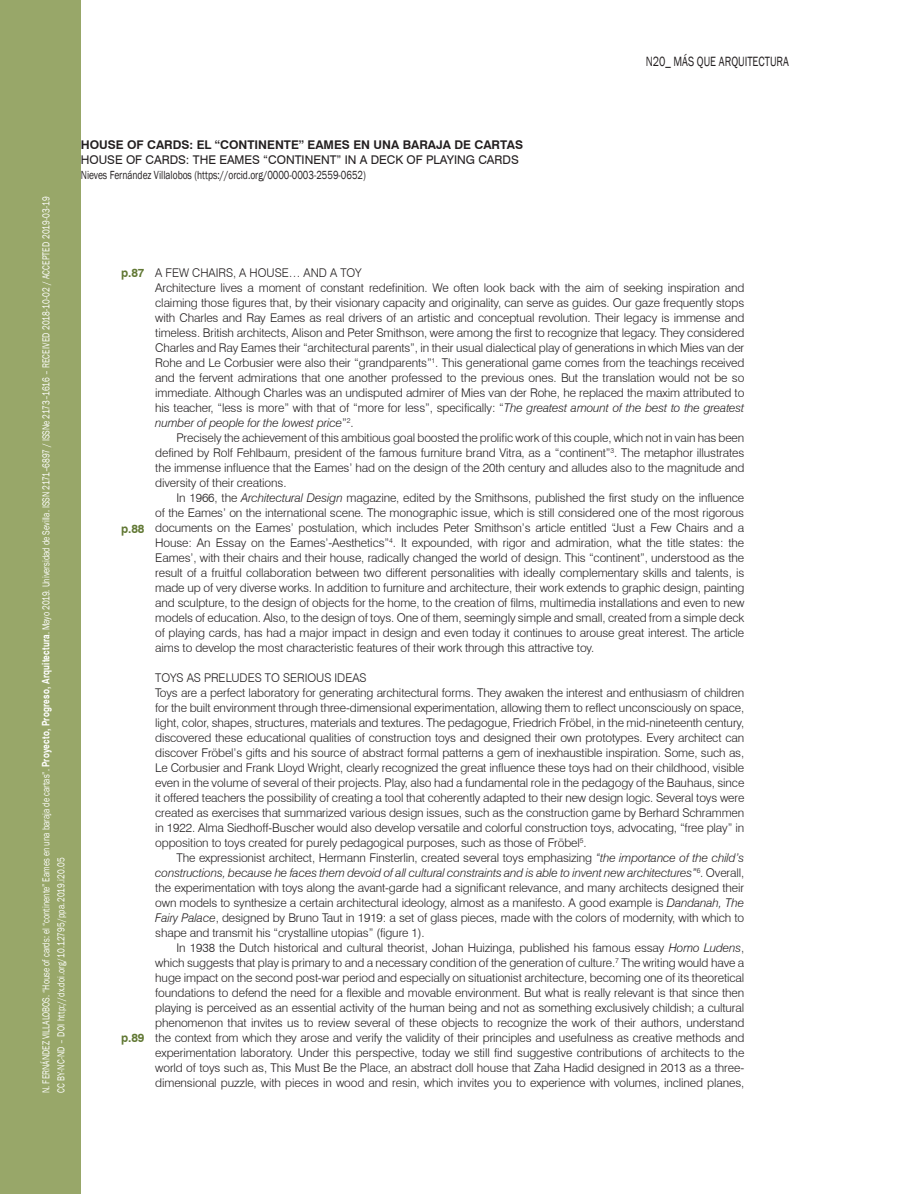
<style>
.page{position:relative;width:906px;height:1195px;background:#fff}
.page>*{position:absolute;margin:0;border:0;box-sizing:border-box;transform-origin:0 0}
.t1{font:13.8px "Franklin Gothic";color:#231f20;scale:.78 1}
.t2{font:12.15px "Franklin Gothic";color:#231f20;scale:.78 1}
.t3{font:300 12px "Swiss 721 BT";letter-spacing:-.01em;color:#231f20}
.t4{font:italic 300 12px "Swiss 721 BT";letter-spacing:-.01em;color:#231f20}
.t5{font:12px/15px "Swiss 721 BT";color:#231f20}
.t6{font:700 12px "Swiss 721 BT";color:#617834}
.t7{font:10.35px/15px "Franklin Gothic";color:#fff;scale:.78 1}
.s1{font-family:"Swiss 721 BT";font-weight:700}
.s2{font-weight:700}
.s3{font-style:italic}
.s4{font-style:normal}
</style>
<div class="page">
<div style="left:1px;top:1px;width:80px;height:1193px;background:#98a769"></div>
<p class="t1" style="left:645px;top:53px;width:185px">N20_ MÁS QUE ARQUITECTURA</p>
<p class="t7" style="left:39px;top:1093px;width:1151px;rotate:-90deg">N. FERNÁNDEZ VILLALOBOS. “House of cards: el “continente” Eames en una baraja de cartas”. <span class="s1">Proyecto, Progreso, Arquitectura</span>. Mayo 2019. Universidad de Sevilla. ISSN 2171–6897 / ISSNe 2173–1616 – RECEIVED 2018-10-02 / ACCEPTED 2019-03-19<br>CC BY-NC-ND – DOI http://dx.doi.org/10.12795/ppa.2019.i20.05</p>
<p class="t5" style="left:81px;top:138px;width:444px"><span class="s2">HOUSE OF CARDS: EL “CONTINENTE” EAMES EN UNA BARAJA DE CARTAS<br></span>HOUSE OF CARDS: THE EAMES “CONTINENT” IN A DECK OF PLAYING CARDS</p>
<p class="t2" style="left:81px;top:168px;width:367px">Nieves Fernández Villalobos (https://orcid.org/0000-0003-2559-0652)</p>
<p class="t6" style="left:121px;top:265px;width:25px">p.87</p>
<p class="t6" style="left:121px;top:521px;width:25px">p.88</p>
<p class="t6" style="left:121px;top:1030px;width:25px">p.89</p>
<p class="t3" style="left:155px;top:265px;width:208px">A FEW CHAIRS, A HOUSE… AND A TOY</p>
<p class="t3" style="left:155px;top:280px;width:590px">Architecture lives a moment of constant redefinition. We often look back with the aim of seeking inspiration and</p>
<p class="t3" style="left:155px;top:295px;width:590px">claiming those figures that, by their visionary capacity and originality, can serve as guides. Our gaze frequently stops</p>
<p class="t3" style="left:155px;top:310px;width:590px">with Charles and Ray Eames as real drivers of an artistic and conceptual revolution. Their legacy is immense and</p>
<p class="t3" style="left:155px;top:325px;width:590px">timeless. British architects, Alison and Peter Smithson, were among the first to recognize that legacy. They considered</p>
<p class="t3" style="left:155px;top:340px;width:590px">Charles and Ray Eames their “architectural parents”, in their usual dialectical play of generations in which Mies van der</p>
<p class="t3" style="left:155px;top:355px;width:590px">Rohe and Le Corbusier were also their “grandparents”<sup>1</sup>. This generational game comes from the teachings received</p>
<p class="t3" style="left:155px;top:370px;width:590px">and the fervent admirations that one another professed to the previous ones. But the translation would not be so</p>
<p class="t3" style="left:155px;top:385px;width:590px">immediate. Although Charles was an undisputed admirer of Mies van der Rohe, he replaced the maxim attributed to</p>
<p class="t3" style="left:155px;top:400px;width:590px">his teacher, “less is more” with that of “more for less”, specifically: “<span class="s3">The greatest amount of the best to the greatest</span></p>
<p class="t4" style="left:155px;top:415px;width:200px">number of people for the lowest price<span class="s4">”</span><sup>2</sup><span class="s4">.</span></p>
<p class="t3" style="left:176px;top:430px;width:569px">Precisely the achievement of this ambitious goal boosted the prolific work of this couple, which not in vain has been</p>
<p class="t3" style="left:155px;top:445px;width:590px">defined by Rolf Fehlbaum, president of the famous furniture brand Vitra, as a “continent”<sup>3</sup>. The metaphor illustrates</p>
<p class="t3" style="left:155px;top:460px;width:590px">the immense influence that the Eames’ had on the design of the 20th century and alludes also to the magnitude and</p>
<p class="t3" style="left:155px;top:475px;width:133px">diversity of their creations.</p>
<p class="t3" style="left:176px;top:490px;width:569px">In 1966, the <span class="s3">Architectural Design</span> magazine, edited by the Smithsons, published the first study on the influence</p>
<p class="t3" style="left:155px;top:505px;width:590px">of the Eames’ on the international scene. The monographic issue, which is still considered one of the most rigorous</p>
<p class="t3" style="left:155px;top:520px;width:590px">documents on the Eames’ postulation, which includes Peter Smithson’s article entitled “Just a Few Chairs and a</p>
<p class="t3" style="left:155px;top:535px;width:590px">House: An Essay on the Eames’-Aesthetics”<sup>4</sup>. It expounded, with rigor and admiration, what the title states: the</p>
<p class="t3" style="left:155px;top:550px;width:590px">Eames’, with their chairs and their house, radically changed the world of design. This “continent”, understood as the</p>
<p class="t3" style="left:155px;top:565px;width:590px">result of a fruitful collaboration between two different personalities with ideally complementary skills and talents, is</p>
<p class="t3" style="left:155px;top:580px;width:590px">made up of very diverse works. In addition to furniture and architecture, their work extends to graphic design, painting</p>
<p class="t3" style="left:155px;top:595px;width:590px">and sculpture, to the design of objects for the home, to the creation of films, multimedia installations and even to new</p>
<p class="t3" style="left:155px;top:610px;width:590px">models of education. Also, to the design of toys. One of them, seemingly simple and small, created from a simple deck</p>
<p class="t3" style="left:155px;top:625px;width:590px">of playing cards, has had a major impact in design and even today it continues to arouse great interest. The article</p>
<p class="t3" style="left:155px;top:640px;width:440px">aims to develop the most characteristic features of their work through this attractive toy.</p>
<p class="t3" style="left:155px;top:670px;width:213px">TOYS AS PRELUDES TO SERIOUS IDEAS</p>
<p class="t3" style="left:155px;top:685px;width:590px">Toys are a perfect laboratory for generating architectural forms. They awaken the interest and enthusiasm of children</p>
<p class="t3" style="left:155px;top:700px;width:590px">for the built environment through three-dimensional experimentation, allowing them to reflect unconsciously on space,</p>
<p class="t3" style="left:155px;top:715px;width:590px">light, color, shapes, structures, materials and textures. The pedagogue, Friedrich Fröbel, in the mid-nineteenth century,</p>
<p class="t3" style="left:155px;top:730px;width:590px">discovered these educational qualities of construction toys and designed their own prototypes. Every architect can</p>
<p class="t3" style="left:155px;top:745px;width:590px">discover Fröbel’s gifts and his source of abstract formal patterns a gem of inexhaustible inspiration. Some, such as,</p>
<p class="t3" style="left:155px;top:760px;width:590px">Le Corbusier and Frank Lloyd Wright, clearly recognized the great influence these toys had on their childhood, visible</p>
<p class="t3" style="left:155px;top:775px;width:590px">even in the volume of several of their projects. Play, also had a fundamental role in the pedagogy of the Bauhaus, since</p>
<p class="t3" style="left:155px;top:790px;width:590px">it offered teachers the possibility of creating a tool that coherently adapted to their new design logic. Several toys were</p>
<p class="t3" style="left:155px;top:805px;width:590px">created as exercises that summarized various design issues, such as the construction game by Berhard Schrammen</p>
<p class="t3" style="left:155px;top:820px;width:590px">in 1922. Alma Siedhoff-Buscher would also develop versatile and colorful construction toys, advocating, “free play” in</p>
<p class="t3" style="left:155px;top:835px;width:433px">opposition to toys created for purely pedagogical purposes, such as those of Fröbel<sup>5</sup>.</p>
<p class="t3" style="left:176px;top:850px;width:569px">The expressionist architect, Hermann Finsterlin, created several toys emphasizing <span class="s3">“the importance of the child’s</span></p>
<p class="t4" style="left:155px;top:865px;width:590px">constructions, because he faces them devoid of all cultural constraints and is able to invent new architectures”<sup>6</sup><span class="s4">. Overall,</span></p>
<p class="t3" style="left:155px;top:880px;width:590px">the experimentation with toys along the avant-garde had a significant relevance, and many architects designed their</p>
<p class="t3" style="left:155px;top:895px;width:590px">own models to synthesize a certain architectural ideology, almost as a manifesto. A good example is <span class="s3">Dandanah, The</span></p>
<p class="t3" style="left:155px;top:910px;width:590px"><span class="s3">Fairy Palace</span>, designed by Bruno Taut in 1919: a set of glass pieces, made with the colors of modernity, with which to</p>
<p class="t3" style="left:155px;top:925px;width:271px">shape and transmit his “crystalline utopias” (figure 1).</p>
<p class="t3" style="left:176px;top:940px;width:569px">In 1938 the Dutch historical and cultural theorist, Johan Huizinga, published his famous essay <span class="s3">Homo Ludens</span>,</p>
<p class="t3" style="left:155px;top:955px;width:590px">which suggests that play is primary to and a necessary condition of the generation of culture.<sup>7</sup> The writing would have a</p>
<p class="t3" style="left:155px;top:970px;width:590px">huge impact on the second post-war period and especially on situationist architecture, becoming one of its theoretical</p>
<p class="t3" style="left:155px;top:985px;width:590px">foundations to defend the need for a flexible and movable environment. But what is really relevant is that since then</p>
<p class="t3" style="left:155px;top:1000px;width:590px">playing is perceived as an essential activity of the human being and not as something exclusively childish; a cultural</p>
<p class="t3" style="left:155px;top:1015px;width:590px">phenomenon that invites us to review several of these objects to recognize the work of their authors, understand</p>
<p class="t3" style="left:155px;top:1030px;width:590px">the context from which they arose and verify the validity of their principles and usefulness as creative methods and</p>
<p class="t3" style="left:155px;top:1045px;width:590px">experimentation laboratory. Under this perspective, today we still find suggestive contributions of architects to the</p>
<p class="t3" style="left:155px;top:1060px;width:590px">world of toys such as, This Must Be the Place, an abstract doll house that Zaha Hadid designed in 2013 as a three-</p>
<p class="t3" style="left:155px;top:1075px;width:590px">dimensional puzzle, with pieces in wood and resin, which invites you to experience with volumes, inclined planes,</p>
</div>
